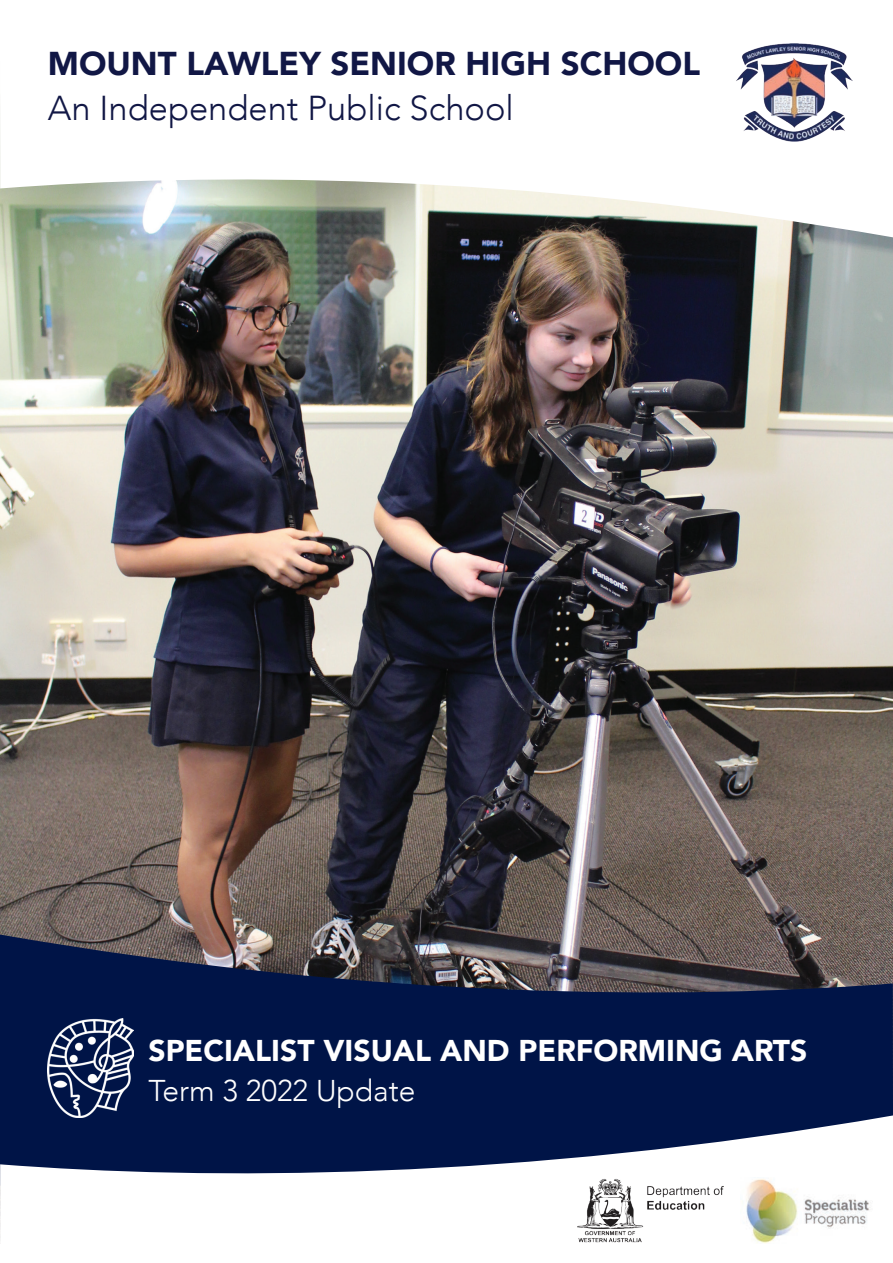
<style>
.page{position:relative;width:893px;height:1263px;background:#fff}
.page>*{position:absolute;margin:0;border:0;box-sizing:border-box;transform-origin:0 0}
.t1{font:300 34.5px "Avenir";color:#111745}
.t2{font:900 33px "Avenir";color:#111745}
.t3{font:900 30px "Avenir";color:#fff}
.t4{font:300 30px "Avenir";color:#fff}
</style>
<div class="page">
<img style="left:0;top:237px;width:893px;height:697px">
<svg style="left:0;top:934px;width:893px;height:181px;background:#18254b"></svg>
<svg style="left:0;top:1115px;width:893px;height:123px"></svg>
<svg style="left:0;top:43px;width:890px;height:194px"></svg>
<img style="left:736px;top:44px;width:116px;height:98px">
<img style="left:48px;top:1019px;width:86px;height:98px">
<img style="left:740px;top:1177px;width:132px;height:67px">
<img style="left:575px;top:1177px;width:150px;height:66px">
<p class="t2" style="left:48px;top:35px;width:654px">MOUNT LAWLEY SENIOR HIGH SCHOOL</p>
<p class="t1" style="left:48px;top:88px;width:467px">An Independent Public School</p>
<p class="t3" style="left:148px;top:1025px;width:660px">SPECIALIST VISUAL AND PERFORMING ARTS</p>
<p class="t4" style="left:148px;top:1073px;width:268px">Term 3 2022 Update</p>
</div>
